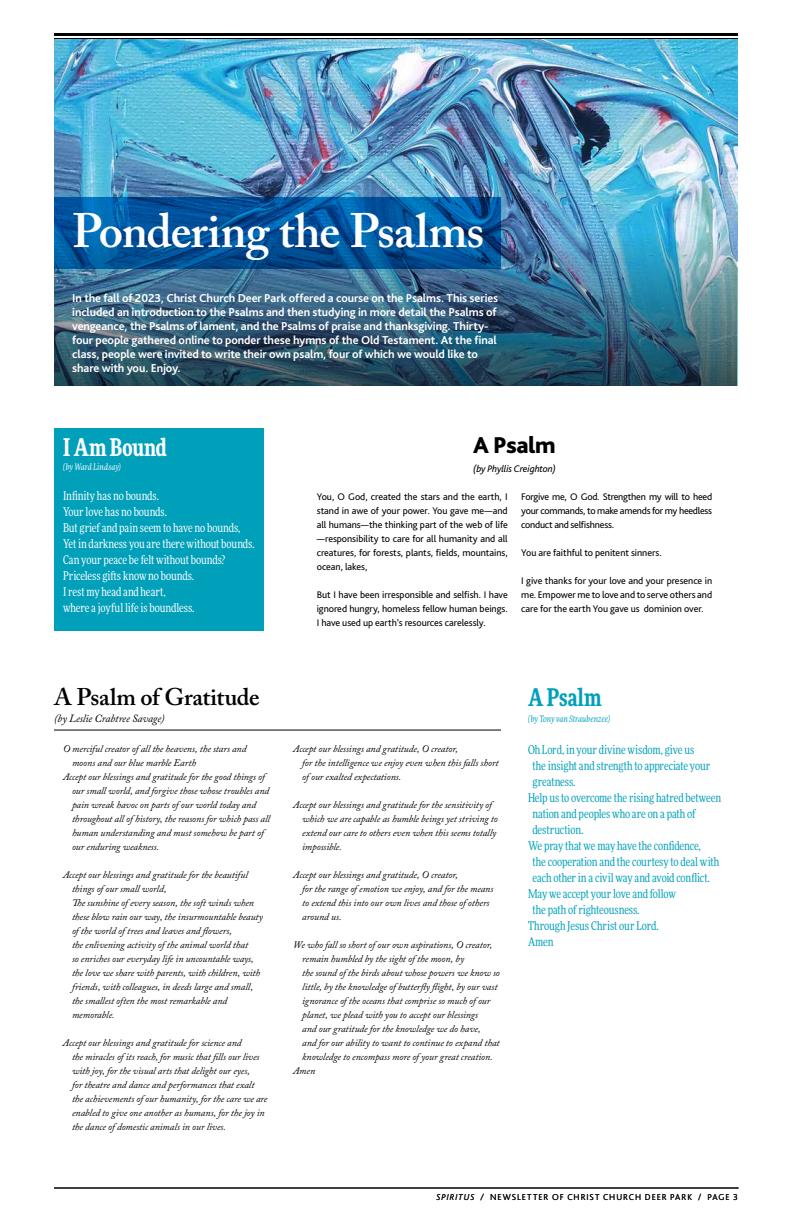
<style>
.page{position:relative;width:792px;height:1224px;background:#fff}
.page>*{position:absolute;margin:0;border:0;box-sizing:border-box;transform-origin:0 0}
.t1{font:600 48px "Adobe Caslon Pro";letter-spacing:-.02em;color:#fff}
.t2{font:600 24px "Adobe Caslon Pro";letter-spacing:-.015em;color:#000}
.t3{font:700 condensed 24px "More Pro";letter-spacing:-.005em;color:#fff}
.t4{font:800 24px "Bliss Pro";letter-spacing:-.025em;color:#000}
.t5{font:700 condensed 24px "More Pro";letter-spacing:-.005em;color:#00a0ba}
.t6{font:700 12px/14px "Bliss Pro";letter-spacing:-.01em;color:#fff}
.t7{font:condensed 12px "More Pro";letter-spacing:-.01em;color:#00a0ba}
.t8{font:condensed 12px/16px "More Pro";letter-spacing:-.01em;color:#fff}
.t9{font:italic 11px "Adobe Caslon Pro";letter-spacing:-.01em;color:#000}
.t10{font:italic 10px/14px "Adobe Caslon Pro";letter-spacing:-.005em;color:#000}
.t11{font:10px/14px "Bliss Pro";letter-spacing:-.01em;color:#000;text-align:justify}
.t12{font:italic 10px "Bliss Pro";letter-spacing:-.01em;color:#000}
.t13{font:300 9px "Bliss Pro";letter-spacing:.105em;color:#000}
.t14{font:italic condensed 9px "More Pro";letter-spacing:.01em;color:#00a0ba}
.t15{font:italic condensed 9px "More Pro";color:#fff}
.t16{font:italic 300 9px "Bliss Pro";letter-spacing:.1em;color:#000}
</style>
<div class="page">
<hr style="left:54px;top:33px;width:684px;height:3px;background:#000">
<hr style="left:54px;top:38px;width:684px;height:1px;background:#000">
<hr style="left:54px;top:1188px;width:685px;height:1px;background:#000">
<img style="left:54px;top:40px;width:683px;height:192px">
<div style="left:54px;top:428px;width:210px;height:203px;background:#00a0ba"></div>
<hr style="left:54px;top:730px;width:447px;height:1px;background:#000">
<img style="left:54px;top:232px;width:684px;height:154px">
<svg style="left:54px;top:197px;width:447px;height:72px"></svg>
<h1 class="t1" style="left:72px;top:202px;width:414px">Pondering the Psalms</h1>
<p class="t6" style="left:72px;top:291px;width:428px">In the fall of 2023, Christ Church Deer Park offered a course on the Psalms. This series included an introduction to the Psalms and then studying in more detail the Psalms of vengeance, the Psalms of lament, and the Psalms of praise and thanksgiving. Thirty&shy;four people gathered online to ponder these hymns of the Old Testament. At the final class, people were invited to write their own psalm, four of which we would like to share with you. Enjoy.</p>
<h2 class="t3" style="left:63px;top:430px;width:105px">I Am Bound</h2>
<p class="t15" style="left:63px;top:461px;width:59px">(by Ward Lindsay)</p>
<p class="t8" style="left:63px;top:487px;width:193px">Infinity has no bounds.<br>Your love has no bounds.<br>But grief and pain seem to have no bounds,<br>Yet in darkness you are there without bounds.<br>Can your peace be felt without bounds?<br>Priceless gifts know no bounds.<br>I rest my head and heart,<br>where a joyful life is boundless.</p>
<h2 class="t4" style="left:473px;top:431px;width:84px">A Psalm</h2>
<p class="t12" style="left:473px;top:462px;width:84px">(by Phyllis Creighton)</p>
<p class="t11" style="left:317px;top:489px;width:192px">You, O God, created the stars and the earth, I stand in awe of your power. You gave me—and all humans—the thinking part of the web of life —responsibility to care for all humanity and all creatures, for forests, plants, fields, mountains, ocean, lakes,</p>
<p class="t11" style="left:317px;top:587px;width:192px">But I have been irresponsible and selfish. I have ignored hungry, homeless fellow human beings.<br>I have used up earth’s resources carelessly.</p>
<p class="t11" style="left:521px;top:489px;width:192px">Forgive me, O God. Strengthen my will to heed your commands, to make amends for my heedless conduct and selfishness.</p>
<p class="t11" style="left:521px;top:545px;width:142px">You are faithful to penitent sinners.</p>
<p class="t11" style="left:521px;top:573px;width:192px">I give thanks for your love and your presence in me. Empower me to love and to serve others and care for the earth You gave us dominion over.</p>
<h2 class="t2" style="left:54px;top:682px;width:207px">A Psalm of Gratitude</h2>
<p class="t9" style="left:54px;top:712px;width:112px">(by Leslie Crabtree Savage)</p>
<p class="t10" style="left:63px;top:742px;width:185px">O merciful creator of all the heavens, the stars and</p>
<p class="t10" style="left:72px;top:756px;width:126px">moons and our blue marble Earth</p>
<p class="t10" style="left:63px;top:770px;width:203px">Accept our blessings and gratitude for the good things of</p>
<p class="t10" style="left:72px;top:784px;width:199px">our small world, and forgive those whose troubles and</p>
<p class="t10" style="left:72px;top:798px;width:186px">pain wreak havoc on parts of our world today and</p>
<p class="t10" style="left:72px;top:812px;width:200px">throughout all of history, the reasons for which pass all</p>
<p class="t10" style="left:72px;top:826px;width:193px">human understanding and must somehow be part of</p>
<p class="t10" style="left:72px;top:840px;width:89px">our enduring weakness.</p>
<p class="t10" style="left:72px;top:868px;width:192px;text-indent:-9px">Accept our blessings and gratitude for the beautiful things of our small world,<br>The sunshine of every season, the soft winds when these blow rain our way, the insurmountable beauty of the world of trees and leaves and flowers,<br>the enlivening activity of the animal world that<br>so enriches our everyday life in uncountable ways, the love we share with parents, with children, with friends, with colleagues, in deeds large and small, the smallest often the most remarkable and memorable.</p>
<p class="t10" style="left:72px;top:1036px;width:197px;text-indent:-9px">Accept our blessings and gratitude for science and<br>the miracles of its reach, for music that fills our lives with joy, for the visual arts that delight our eyes,<br>for theatre and dance and performances that exalt the achievements of our humanity, for the care we are enabled to give one another as humans, for the joy in the dance of domestic animals in our lives.</p>
<p class="t10" style="left:302px;top:742px;width:198px;text-indent:-9px">Accept our blessings and gratitude, O creator,<br>for the intelligence we enjoy even when this falls short of our exalted expectations.</p>
<p class="t10" style="left:302px;top:798px;width:197px;text-indent:-9px">Accept our blessings and gratitude for the sensitivity of which we are capable as humble beings yet striving to extend our care to others even when this seems totally impossible.</p>
<p class="t10" style="left:302px;top:868px;width:193px;text-indent:-9px">Accept our blessings and gratitude, O creator,<br>for the range of emotion we enjoy, and for the means to extend this into our own lives and those of others around us.</p>
<p class="t10" style="left:293px;top:938px;width:201px">We who fall so short of our own aspirations, O creator,</p>
<p class="t10" style="left:302px;top:952px;width:163px">remain humbled by the sight of the moon, by</p>
<p class="t10" style="left:302px;top:966px;width:199px">the sound of the birds about whose powers we know so</p>
<p class="t10" style="left:302px;top:980px;width:197px">little, by the knowledge of butterfly flight, by our vast</p>
<p class="t10" style="left:302px;top:994px;width:190px">ignorance of the oceans that comprise so much of our</p>
<p class="t10" style="left:302px;top:1008px;width:177px">planet, we plead with you to accept our blessings</p>
<p class="t10" style="left:302px;top:1022px;width:180px">and our gratitude for the knowledge we do have,</p>
<p class="t10" style="left:302px;top:1036px;width:199px">and for our ability to want to continue to expand that</p>
<p class="t10" style="left:302px;top:1050px;width:192px">knowledge to encompass more of your great creation.</p>
<p class="t10" style="left:293px;top:1064px;width:24px">Amen</p>
<h2 class="t5" style="left:528px;top:680px;width:75px">A Psalm</h2>
<p class="t14" style="left:528px;top:713px;width:84px">(by Tony van Straubenzee)</p>
<p class="t7" style="left:528px;top:742px;width:168px">Oh Lord, in your divine wisdom, give us</p>
<p class="t7" style="left:532px;top:758px;width:179px">the insight and strength to appreciate your</p>
<p class="t7" style="left:532px;top:774px;width:44px">greatness.</p>
<p class="t7" style="left:528px;top:790px;width:195px">Help us to overcome the rising hatred between</p>
<p class="t7" style="left:532px;top:806px;width:165px">nation and peoples who are on a path of</p>
<p class="t7" style="left:532px;top:822px;width:52px">destruction.</p>
<p class="t7" style="left:528px;top:838px;width:174px">We pray that we may have the confidence,</p>
<p class="t7" style="left:532px;top:854px;width:188px">the cooperation and the courtesy to deal with</p>
<p class="t7" style="left:532px;top:870px;width:179px">each other in a civil way and avoid conflict.</p>
<p class="t7" style="left:528px;top:886px;width:149px">May we accept your love and follow</p>
<p class="t7" style="left:532px;top:902px;width:109px">the path of righteousness.</p>
<p class="t7" style="left:528px;top:918px;width:132px">Through Jesus Christ our Lord.</p>
<p class="t7" style="left:528px;top:934px;width:27px">Amen</p>
<p class="t16" style="left:436px;top:1192px;width:49px">SPIRITUS /</p>
<p class="t13" style="left:490px;top:1192px;width:249px">NEWSLETTER OF CHRIST CHURCH DEER PARK / PAGE 3</p>
</div>
